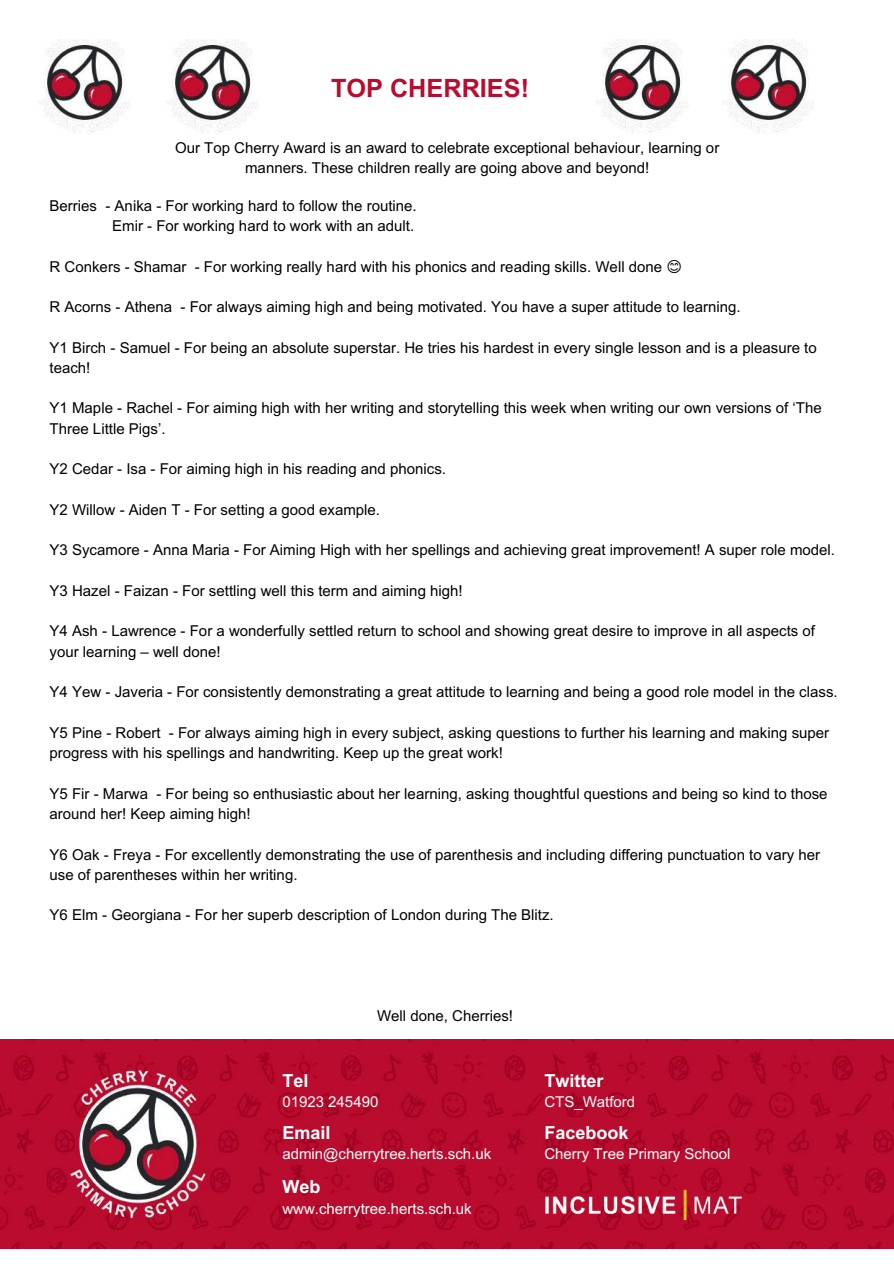
<style>
.page{position:relative;width:894px;height:1264px;background:#fff}
.page>*{position:absolute;margin:0;border:0;box-sizing:border-box;transform-origin:0 0}
.t1{font:700 25.2px "Arial";color:#ba0c2f}
.t2{font:700 18px "Arial";color:#fff}
.t3{font:15px/20.2px "Arial";color:#000}
.t4{font:15px "Arial";color:#fff}
</style>
<div class="page">
<img style="left:0;top:1039px;width:893px;height:209px">
<img style="left:542px;top:1180px;width:202px;height:48px">
<img style="left:166px;top:39px;width:92px;height:95px">
<img style="left:38px;top:39px;width:92px;height:95px">
<img style="left:722px;top:39px;width:92px;height:95px">
<img style="left:596px;top:39px;width:92px;height:95px">
<h1 class="t1" style="left:331px;top:74px;width:199px">TOP CHERRIES!</h1>
<p class="t3" style="left:175px;top:137px;width:545px;text-align:center">Our Top Cherry Award is an award to celebrate exceptional behaviour, learning or manners. These children really are going above and beyond!</p>
<p class="t3" style="left:50px;top:195px;width:368px;text-align:right">Berries - Anika - For working hard to follow the routine.<br>Emir - For working hard to work with an adult.</p>
<p class="t3" style="left:50px;top:256px;width:614px">R Conkers - Shamar - For working really hard with his phonics and reading skills. Well done</p>
<p class="t3" style="left:50px;top:297px;width:692px">R Acorns - Athena - For always aiming high and being motivated. You have a super attitude to learning.</p>
<p class="t3" style="left:50px;top:337px;width:768px">Y1 Birch - Samuel - For being an absolute superstar. He tries his hardest in every single lesson and is a pleasure to teach!</p>
<p class="t3" style="left:50px;top:398px;width:773px">Y1 Maple - Rachel - For aiming high with her writing and storytelling this week when writing our own versions of ‘The<br>Three Little Pigs’.</p>
<p class="t3" style="left:50px;top:459px;width:398px">Y2 Cedar - Isa - For aiming high in his reading and phonics.</p>
<p class="t3" style="left:50px;top:499px;width:332px">Y2 Willow - Aiden T - For setting a good example.</p>
<p class="t3" style="left:50px;top:540px;width:786px">Y3 Sycamore - Anna Maria - For Aiming High with her spellings and achieving great improvement! A super role model.</p>
<p class="t3" style="left:50px;top:580px;width:414px">Y3 Hazel - Faizan - For settling well this term and aiming high!</p>
<p class="t3" style="left:50px;top:621px;width:766px">Y4 Ash - Lawrence - For a wonderfully settled return to school and showing great desire to improve in all aspects of your learning – well done!</p>
<p class="t3" style="left:50px;top:682px;width:789px">Y4 Yew - Javeria - For consistently demonstrating a great attitude to learning and being a good role model in the class.</p>
<p class="t3" style="left:50px;top:722px;width:781px">Y5 Pine - Robert - For always aiming high in every subject, asking questions to further his learning and making super progress with his spellings and handwriting. Keep up the great work!</p>
<p class="t3" style="left:50px;top:783px;width:779px">Y5 Fir - Marwa - For being so enthusiastic about her learning, asking thoughtful questions and being so kind to those around her! Keep aiming high!</p>
<p class="t3" style="left:50px;top:844px;width:771px">Y6 Oak - Freya - For excellently demonstrating the use of parenthesis and including differing punctuation to vary her use of parentheses within her writing.</p>
<p class="t3" style="left:50px;top:905px;width:505px">Y6 Elm - Georgiana - For her superb description of London during The Blitz.</p>
<p class="t3" style="left:377px;top:1005px;width:137px">Well done, Cherries!</p>
<p class="t2" style="left:282px;top:1070px;width:27px">Tel</p>
<p class="t4" style="left:282px;top:1093px;width:97px">01923 245490</p>
<p class="t2" style="left:282px;top:1122px;width:50px">Email</p>
<p class="t4" style="left:282px;top:1145px;width:210px">admin@cherrytree.herts.sch.uk</p>
<p class="t2" style="left:282px;top:1177px;width:39px">Web</p>
<p class="t4" style="left:282px;top:1200px;width:191px">www.cherrytree.herts.sch.uk</p>
<p class="t2" style="left:544px;top:1070px;width:60px">Twitter</p>
<p class="t4" style="left:544px;top:1093px;width:92px">CTS_Watford</p>
<p class="t2" style="left:544px;top:1122px;width:86px">Facebook</p>
<p class="t4" style="left:544px;top:1145px;width:187px">Cherry Tree Primary School</p>
</div>
